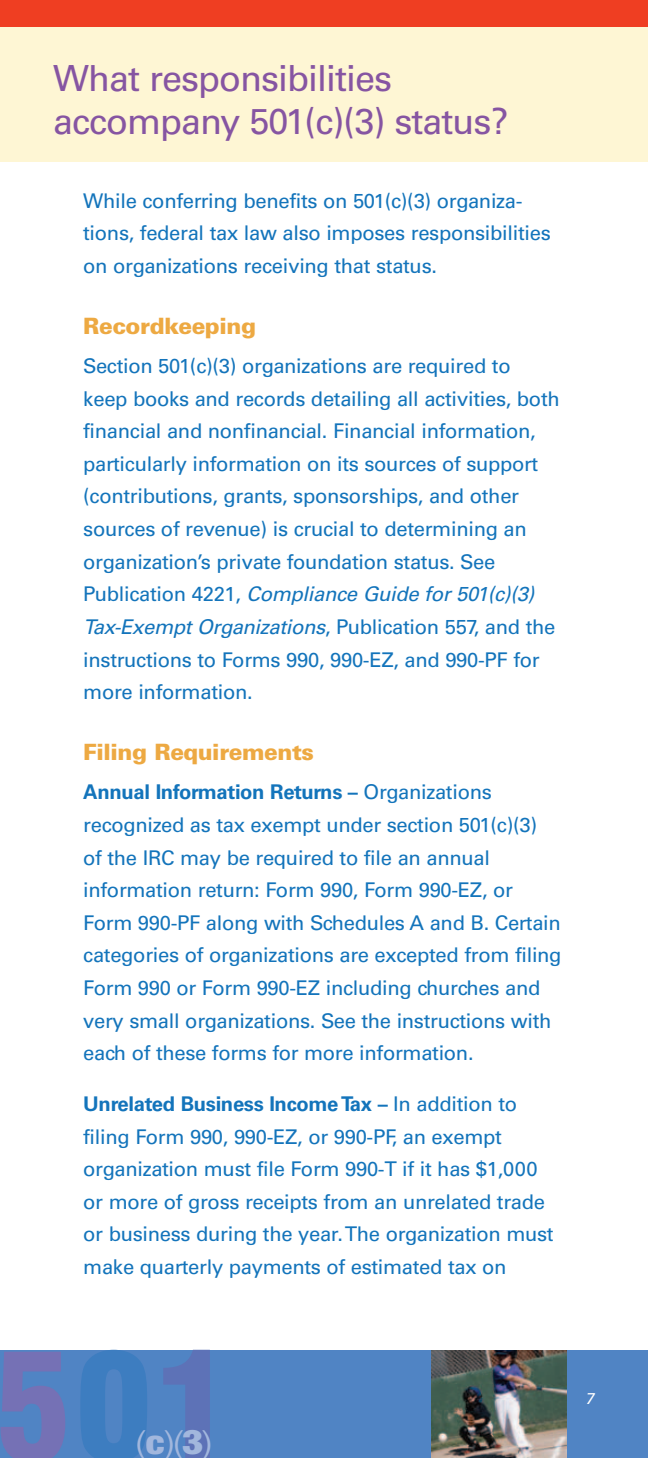
<style>
.page{position:relative;width:648px;height:1458px;background:#fff}
.page>*{position:absolute;margin:0;border:0;box-sizing:border-box;transform-origin:0 0}
.t1{font:900 condensed 146.47px "Swiss 721 BT";color:#7571b5}
.t2{font:36px/42.8px "Univers";letter-spacing:-.03em;color:#8655a2}
.t3{font:300 condensed 31.95px "Swiss 721 BT";color:#a2b7dd;scale:1.33 1}
.t4{font:900 22.5px "Univers";letter-spacing:-.02em;color:#eda942}
.t5{font:20.25px/32.6px "Univers";letter-spacing:-.015em;color:#1374bb}
.t6{font:italic 15.75px "Univers";color:#fff}
.s1{font-style:italic}
.s2{font-weight:700}
.s3{color:#3d7dc0}
.s4{color:#5d72b7}
.s5{font-weight:900}
</style>
<div class="page">
<div style="left:0;top:1350px;width:648px;height:108px;background:#5084c4"></div>
<div style="left:0;top:27px;width:648px;height:135px;background:#fef6d4"></div>
<div style="left:0;top:0;width:648px;height:27px;background:#ef3e22"></div>
<img style="left:431px;top:1350px;width:136px;height:108px">
<h2 class="t2" style="left:53px;top:60px;width:457px">What responsibilities accompany 501(c)(3) status?</h2>
<p class="t5" style="left:83px;top:186px;width:469px">While conferring benefits on 501(c)(3) organiza&shy;tions, federal tax law also imposes responsibilities on organizations receiving that status.</p>
<p class="t4" style="left:83px;top:317px;width:174px">Recordkeeping</p>
<p class="t5" style="left:83px;top:351px;width:478px">Section 501(c)(3) organizations are required to keep books and records detailing all activities, both financial and nonfinancial. Financial information, particularly information on its sources of support (contributions, grants, sponsorships, and other sources of revenue) is crucial to determining an organization’s private foundation status. See Publication 4221, <span class="s1">Compliance Guide for 501(c)(3)<br>Tax-Exempt Organizations</span>, Publication 557, and the instructions to Forms 990, 990-EZ, and 990-PF for more information.</p>
<p class="t4" style="left:83px;top:744px;width:232px">Filing Requirements</p>
<p class="t5" style="left:83px;top:778px;width:480px"><span class="s2">Annual Information Returns –</span> Organizations recognized as tax exempt under section 501(c)(3)<br>of the IRC may be required to file an annual information return: Form 990, Form 990-EZ, or Form 990-PF along with Schedules A and B. Certain categories of organizations are excepted from filing Form 990 or Form 990-EZ including churches and very small organizations. See the instructions with each of these forms for more information.</p>
<p class="t5" style="left:83px;top:1089px;width:472px"><span class="s2">Unrelated Business Income Tax –</span> In addition to filing Form 990, 990-EZ, or 990-PF, an exempt organization must file Form 990-T if it has $1,000 or more of gross receipts from an unrelated trade or business during the year. The organization must make quarterly payments of estimated tax on</p>
<h1 class="t1" style="left:-6px;top:1347px;width:240px">5<span class="s3">0</span><span class="s4">1</span></h1>
<h3 class="t3" style="left:134px;top:1429px;width:61px">(<span class="s5">c</span>)(<span class="s5">3</span>)</h3>
<p class="t6" style="left:585px;top:1393px;width:10px">7</p>
</div>
